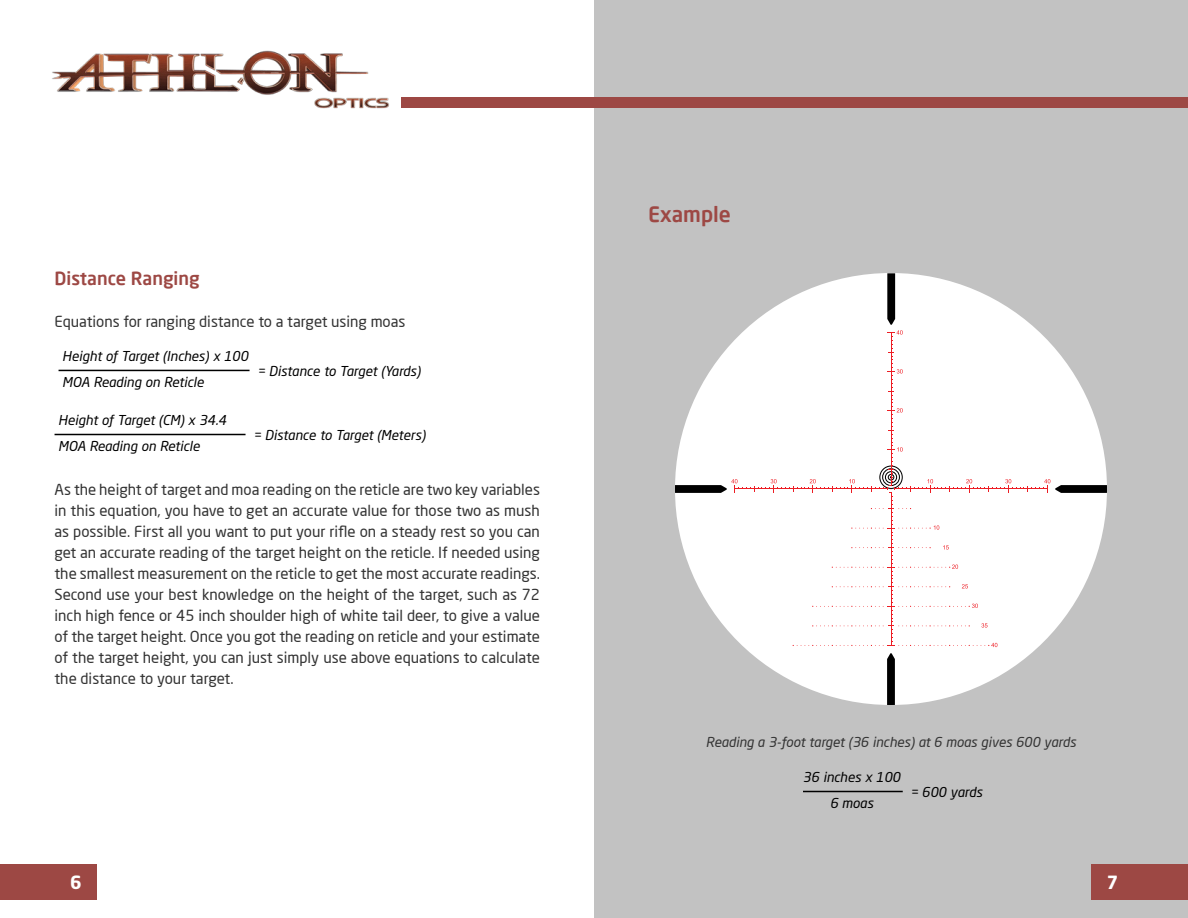
<style>
.page{position:relative;width:1188px;height:918px;background:#fff}
.page>*{position:absolute;margin:0;border:0;box-sizing:border-box;transform-origin:0 0}
.Title1{font:500 21px "Neo Sans Pro";color:#9d4844}
.Title2{font:500 18px "Neo Sans Pro";color:#9d4844}
.t1{font:700 18px "Neo Sans Std";color:#fff}
.Text_Standard{font:15px/21px "Neo Sans Pro";color:#333;text-align:justify}
.t2{font:italic 13.5px/26px "Neo Sans Pro";color:#000}
.Text_Additional_info{font:italic 13.5px "Neo Sans Pro";color:#333}
</style>
<div class="page">
<div style="left:594px;top:0;width:594px;height:918px;background:#c2c2c2"></div>
<img style="left:52px;top:50px;width:337px;height:59px">
<div style="left:401px;top:97px;width:787px;height:11px;background:#9d4844"></div>
<div style="left:0;top:864px;width:97px;height:36px;background:#9d4844"></div>
<div style="left:1091px;top:864px;width:97px;height:36px;background:#9d4844"></div>
<hr style="left:59px;top:370px;width:191px;height:1px;background:#000">
<hr style="left:803px;top:791px;width:100px;height:1px;background:#000">
<hr style="left:55px;top:434px;width:191px;height:1px;background:#000">
<div style="left:675px;top:273px;width:432px;height:432px;background:#fff;border-radius:50%"></div>
<svg style="left:887px;top:653px;width:8px;height:52px"></svg>
<svg style="left:675px;top:273px;width:432px;height:374px"></svg>
<p class="Title2" style="left:55px;top:267px;width:147px">Distance Ranging</p>
<p class="Text_Standard" style="left:55px;top:311px;width:353px">Equations for ranging distance to a target using moas</p>
<p class="t2" style="left:62px;top:343px;width:188px">Height of Target (Inches) x 100<br>MOA Reading on Reticle</p>
<p class="t2" style="left:257px;top:358px;width:165px">= Distance to Target (Yards)</p>
<p class="t2" style="left:58px;top:407px;width:170px">Height of Target (CM) x 34.4<br>MOA Reading on Reticle</p>
<p class="t2" style="left:253px;top:422px;width:174px">= Distance to Target (Meters)</p>
<p class="Text_Standard" style="left:55px;top:479px;width:487px">As the height of target and moa reading on the reticle are two key variables in this equation, you have to get an accurate value for those two as mush as possible. First all you want to put your rifle on a steady rest so you can get an accurate reading of the target height on the reticle. If needed using the smallest measurement on the reticle to get the most accurate readings.<br>Second use your best knowledge on the height of the target, such as 72 inch high fence or 45 inch shoulder high of white tail deer, to give a value of the target height. Once you got the reading on reticle and your estimate of the target height, you can just simply use above equations to calculate the distance to your target.</p>
<p class="Title1" style="left:648px;top:201px;width:84px">Example</p>
<p class="Text_Additional_info" style="left:706px;top:734px;width:372px">Reading a 3-foot target (36 inches) at 6 moas gives 600 yards</p>
<p class="t2" style="left:803px;top:764px;width:99px;text-align:center">36 inches x 100<br>6 moas</p>
<p class="t2" style="left:910px;top:779px;width:74px">= 600 yards</p>
<p class="t1" style="left:70px;top:871px;width:13px">6</p>
<p class="t1" style="left:1107px;top:871px;width:13px">7</p>
</div>
